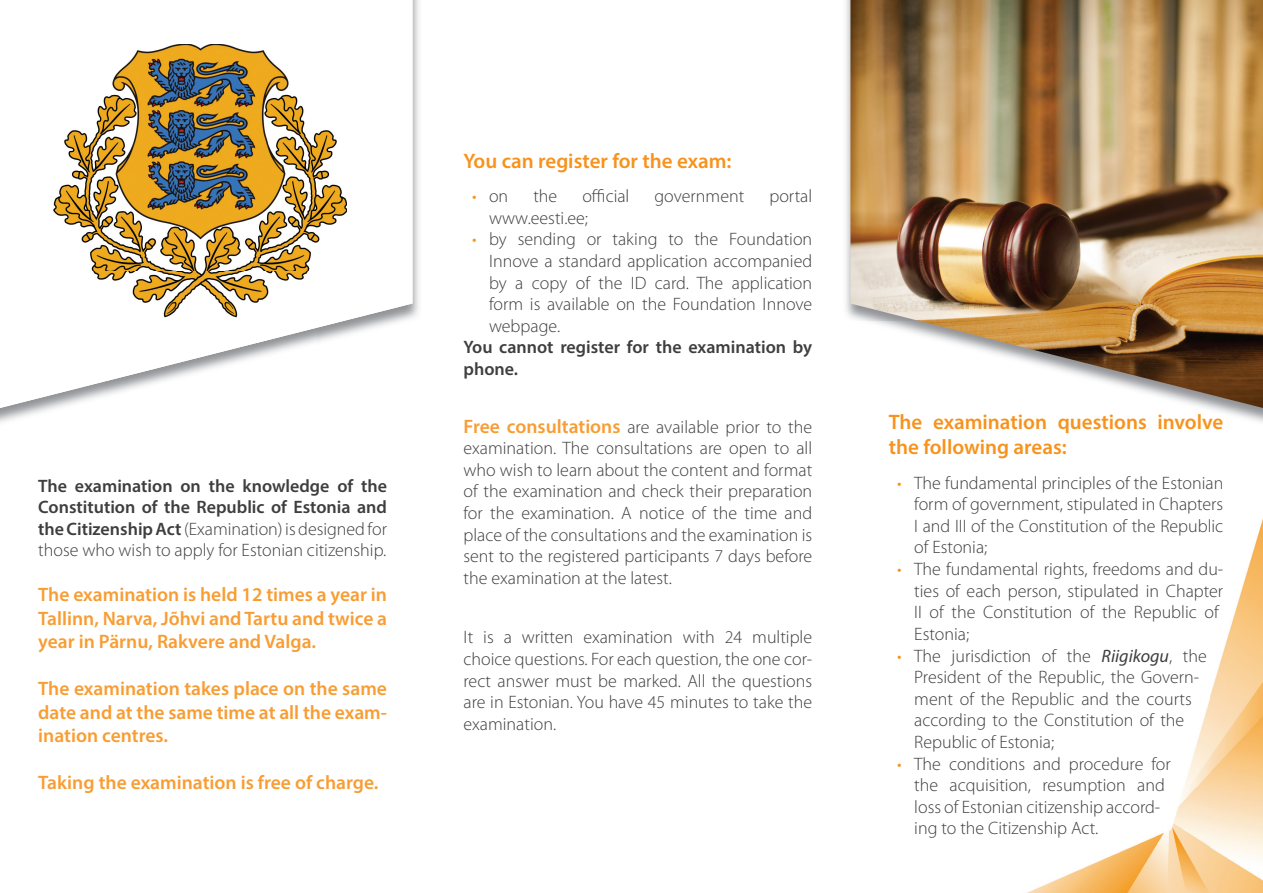
<style>
.page{position:relative;width:1263px;height:893px;background:#fff}
.page>*{position:absolute;margin:0;border:0;box-sizing:border-box;transform-origin:0 0}
.t1{font:600 21px/25.2px "Myriad Pro";color:#f7931d}
.t2{font:600 19.5px/23.4px "Myriad Pro";color:#f89d33;text-align:justify}
.t3{font:300 18px/21.6px "Myriad Pro";color:#3e3e3f;text-align:justify}
.t4{font:600 18px/21.6px "Myriad Pro";color:#3e3e3f;text-align:justify}
.s1{font-weight:300}
.s2{color:#f7931d}
.s3{font-weight:600;font-size:19.5px;color:#f89d33}
.s4{font-weight:400;font-style:italic}
</style>
<div class="page">
<img style="left:1027px;top:518px;width:236px;height:375px">
<img style="left:846px;top:0;width:417px;height:422px">
<img style="left:850px;top:0;width:413px;height:408px">
<img style="left:412px;top:0;width:7px;height:318px">
<svg style="left:1px;top:203px;width:411px;height:205px"></svg>
<img style="left:54px;top:44px;width:293px;height:273px">
<p class="t4" style="left:38px;top:474px;width:350px">The examination on the knowledge of the Constitution of the Republic of Estonia and the Citizenship Act <span class="s1">(Examination) is designed for those who wish to apply for Estonian citizenship.</span></p>
<p class="t2" style="left:38px;top:583px;width:350px">The examination is held 12 times a year in Tallinn, Narva, Jõhvi and Tartu and twice a year in Pärnu, Rakvere and Valga.</p>
<p class="t2" style="left:38px;top:676px;width:350px">The examination takes place on the same date and at the same time at all the exam&shy;ination centres.</p>
<p class="t2" style="left:38px;top:770px;width:342px">Taking the examination is free of charge.</p>
<p class="t1" style="left:463px;top:148px;width:269px">You can register for the exam:</p>
<p class="t3" style="left:472px;top:186px;width:38px"><span class="s2">•</span> on</p>
<p class="t3" style="left:533px;top:186px;width:25px">the</p>
<p class="t3" style="left:582px;top:186px;width:49px">official</p>
<p class="t3" style="left:654px;top:186px;width:91px">government</p>
<p class="t3" style="left:769px;top:186px;width:44px">portal</p>
<p class="t3" style="left:489px;top:207px;width:101px">www.eesti.ee;</p>
<p class="t3" style="left:489px;top:229px;width:325px;text-indent:-17px"><span class="s2">•</span> by sending or taking to the Foundation Innove a standard application accompanied by a copy of the ID card. The application form is available on the Foundation Innove webpage.</p>
<p class="t4" style="left:463px;top:336px;width:350px">You cannot register for the examination by phone.</p>
<p class="t3" style="left:463px;top:416px;width:350px"><span class="s3">Free consultations</span> are available prior to the examination. The consultations are open to all who wish to learn about the content and format of the examination and check their preparation for the examination. A notice of the time and place of the consultations and the examination is sent to the registered participants 7 days before the examination at the latest.</p>
<p class="t3" style="left:463px;top:627px;width:350px">It is a written examination with 24 multiple choice questions. For each question, the one cor&shy;rect answer must be marked. All the questions are in Estonian. You have 45 minutes to take the examination.</p>
<p class="t1" style="left:889px;top:409px;width:336px">The examination questions involve the following areas:</p>
<p class="t3" style="left:914px;top:472px;width:311px;text-indent:-17px"><span class="s2">•</span> The fundamental principles of the Estonian form of government, stipulated in Chapters I and III of the Constitution of the Republic of Estonia;</p>
<p class="t3" style="left:914px;top:559px;width:310px;text-align:left;text-indent:-17px"><span class="s2">•</span> The fundamental rights, freedoms and du&shy;ties of each person, stipulated in Chapter II of the Constitution of the Republic of Estonia;</p>
<p class="t3" style="left:914px;top:645px;width:294px;text-align:left;text-indent:-17px"><span class="s2">•</span> The jurisdiction of the <span class="s4">Riigikogu</span>, the President of the Republic, the Govern&shy;ment of the Republic and the courts according to the Constitution of the Republic of Estonia;</p>
<p class="t3" style="left:914px;top:753px;width:258px;text-align:left;text-indent:-17px"><span class="s2">•</span> The conditions and procedure for the acquisition, resumption and loss of Estonian citizenship accord&shy;ing to the Citizenship Act.</p>
</div>
